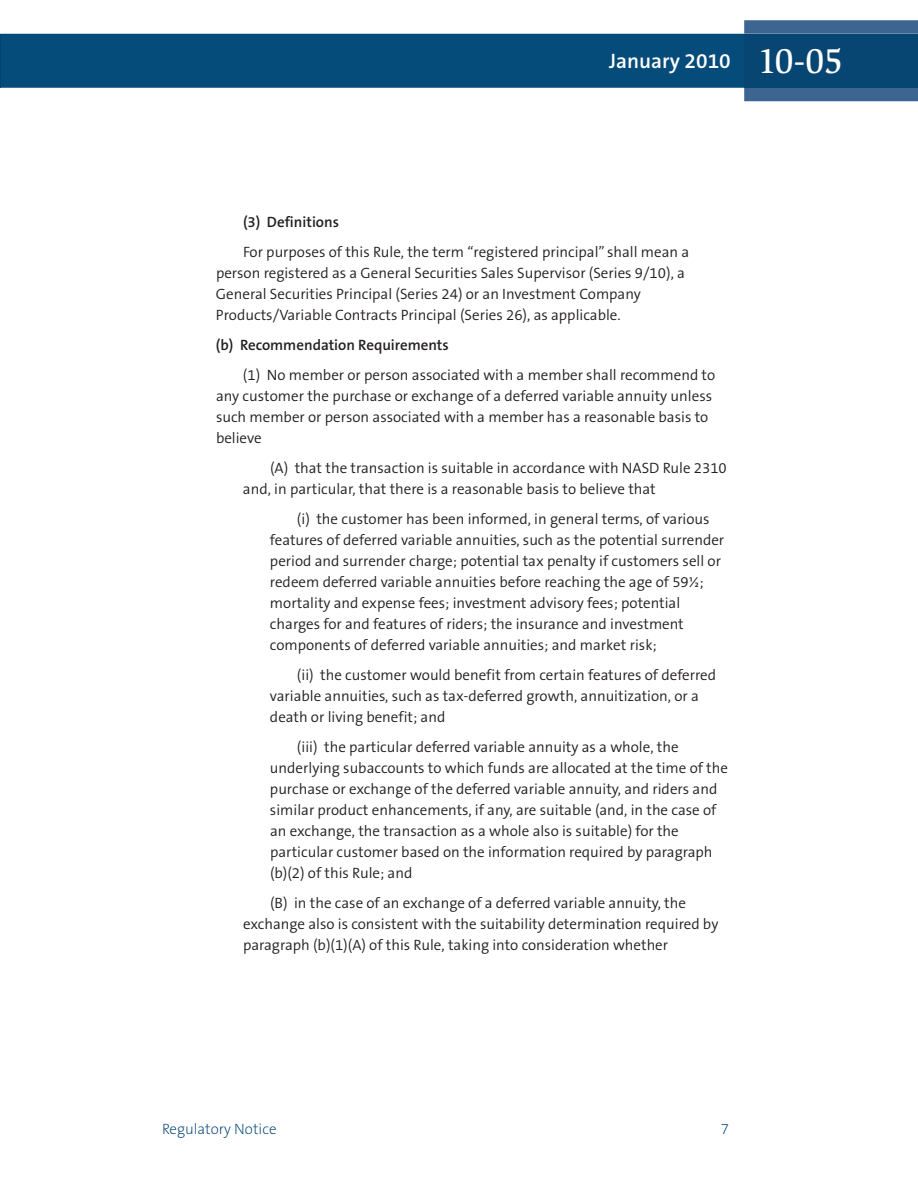
<style>
.page{position:relative;width:918px;height:1188px;background:#fff}
.page>*{position:absolute;margin:0;border:0;box-sizing:border-box;transform-origin:0 0}
.t1{font:600 21px "The Sans B6";color:#fff}
.t2{font:300 15px/21px "The Sans B4";color:#231f20}
.t3{font:600 15px "The Sans B6";color:#231f20}
.t4{font:200 15px "The Sans B2";color:#004270}
.s1{font-family:"Slimbach LT";font-weight:500;font-size:36px}
</style>
<div class="page">
<div style="left:1px;top:34px;width:743px;height:54px;background:#064c7a"></div>
<svg style="left:744px;top:20px;width:174px;height:81px;background:#3f6893"></svg>
<div style="left:744px;top:34px;width:174px;height:54px;background:#074573"></div>
<hr style="left:0;top:34px;width:1px;height:54px;background:#034371">
<h1 class="t1" style="left:609px;top:50px;width:235px">January 2010 <span class="s1">10-05</span></h1>
<p class="t3" style="left:243px;top:214px;width:98px">(3) Definitions</p>
<p class="t2" style="left:216px;top:242px;width:475px;text-indent:27px">For purposes of this Rule, the term “registered principal” shall mean a person registered as a General Securities Sales Supervisor (Series 9/10), a General Securities Principal (Series 24) or an Investment Company Products/Variable Contracts Principal (Series 26), as applicable.</p>
<p class="t3" style="left:216px;top:337px;width:234px">(b) Recommendation Requirements</p>
<p class="t2" style="left:216px;top:365px;width:501px;text-indent:27px">(1) No member or person associated with a member shall recommend to any customer the purchase or exchange of a deferred variable annuity unless such member or person associated with a member has a reasonable basis to believe</p>
<p class="t2" style="left:243px;top:458px;width:485px;text-indent:27px">(A) that the transaction is suitable in accordance with NASD Rule 2310 and, in particular, that there is a reasonable basis to believe that</p>
<p class="t2" style="left:270px;top:509px;width:456px;text-indent:27px">(i) the customer has been informed, in general terms, of various features of deferred variable annuities, such as the potential surrender period and surrender charge; potential tax penalty if customers sell or redeem deferred variable annuities before reaching the age of 59½; mortality and expense fees; investment advisory fees; potential charges for and features of riders; the insurance and investment components of deferred variable annuities; and market risk;</p>
<p class="t2" style="left:270px;top:665px;width:448px;text-indent:27px">(ii) the customer would benefit from certain features of deferred variable annuities, such as tax-deferred growth, annuitization, or a death or living benefit; and</p>
<p class="t2" style="left:270px;top:737px;width:460px;text-indent:27px">(iii) the particular deferred variable annuity as a whole, the underlying subaccounts to which funds are allocated at the time of the purchase or exchange of the deferred variable annuity, and riders and similar product enhancements, if any, are suitable (and, in the case of an exchange, the transaction as a whole also is suitable) for the particular customer based on the information required by paragraph (b)(2) of this Rule; and</p>
<p class="t2" style="left:243px;top:893px;width:477px;text-indent:27px">(B) in the case of an exchange of a deferred variable annuity, the exchange also is consistent with the suitability determination required by paragraph (b)(1)(A) of this Rule, taking into consideration whether</p>
<p class="t4" style="left:162px;top:1121px;width:116px">Regulatory Notice</p>
<p class="t4" style="left:721px;top:1121px;width:10px">7</p>
</div>
